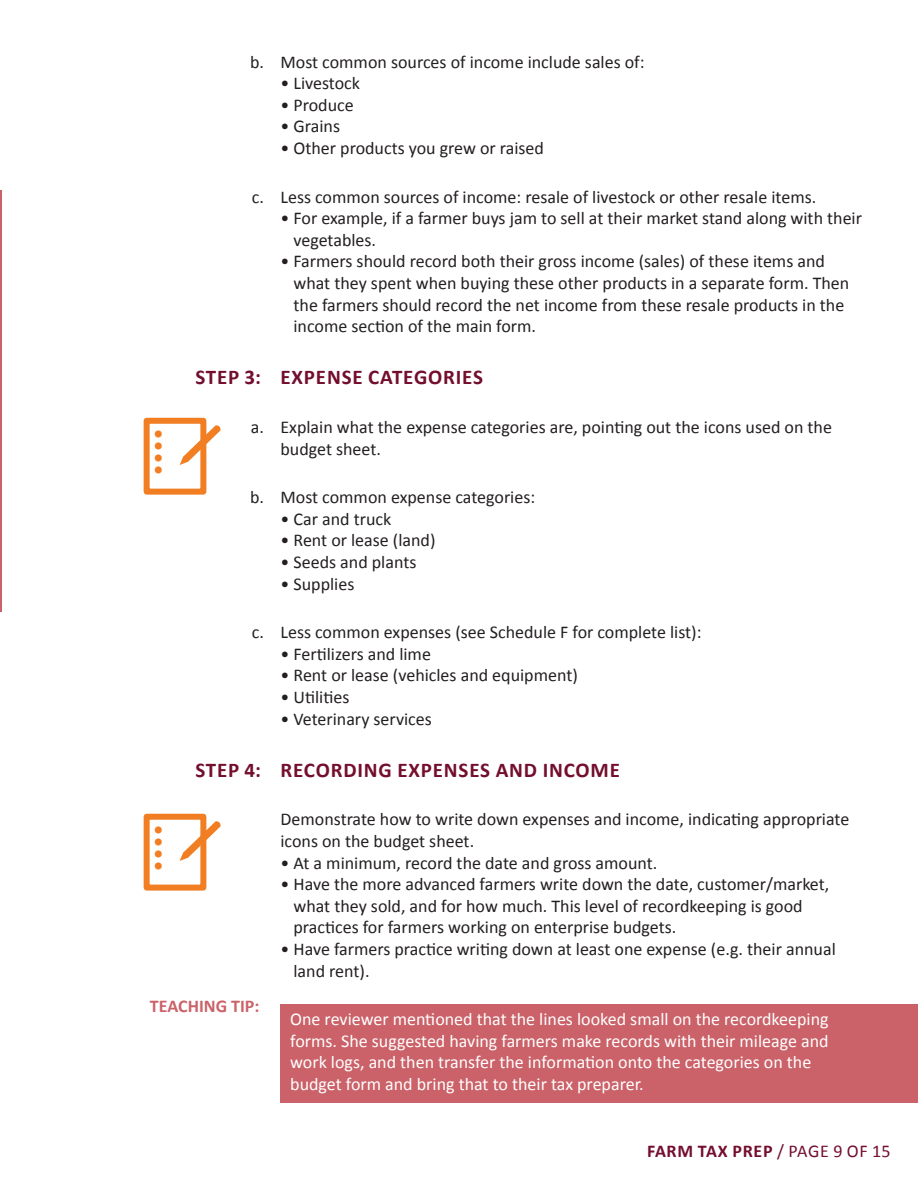
<style>
.page{position:relative;width:918px;height:1188px;background:#fff}
.page>*{position:absolute;margin:0;border:0;box-sizing:border-box;transform-origin:0 0}
.t1{font:22.5px "Calibri";color:#f17e22}
.STEPS{font:700 21px "Calibri";letter-spacing:.04em;color:#730e2e}
.indented_no_space_be{font:18px/21.6px "Calibri";color:#231f20}
.hanging_indented_cop{font:18px/21.6px "Calibri";color:#231f20}
.hanging_indented_cop-2{font:18px/21.6px "Calibri";color:#fff}
.hanging_indented_cop-3{font:700 18px "Calibri";letter-spacing:.04em;color:#730e2e}
.hanging_indented_cop-4{font:700 18px "Calibri";color:#cb6269}
.s1{font-weight:400}
</style>
<div class="page">
<div style="left:281px;top:1004px;width:637px;height:98px;background:#cb6269"></div>
<hr style="left:0;top:190px;width:1px;height:421px;background:#cb6269">
<div style="left:144px;top:418px;width:62px;height:77px;border:6px solid #f17e22"></div>
<svg style="left:180px;top:425px;width:41px;height:40px"></svg>
<div style="left:144px;top:814px;width:62px;height:77px;border:6px solid #f17e22"></div>
<svg style="left:180px;top:821px;width:41px;height:40px"></svg>
<p class="hanging_indented_cop" style="left:250px;top:51px;width:396px">b. Most common sources of income include sales of:</p>
<p class="indented_no_space_be" style="left:281px;top:72px;width:81px">• Livestock</p>
<p class="indented_no_space_be" style="left:281px;top:94px;width:75px">• Produce</p>
<p class="indented_no_space_be" style="left:281px;top:116px;width:61px">• Grains</p>
<p class="indented_no_space_be" style="left:281px;top:137px;width:265px">• Other products you grew or raised</p>
<p class="hanging_indented_cop" style="left:252px;top:186px;width:566px">c. Less common sources of income: resale of livestock or other resale items.</p>
<p class="indented_no_space_be" style="left:294px;top:207px;width:570px;text-indent:-13px">• For example, if a farmer buys jam to sell at their market stand along with their vegetables.</p>
<p class="indented_no_space_be" style="left:294px;top:251px;width:557px;text-indent:-13px">• Farmers should record both their gross income (sales) of these items and what they spent when buying these other products in a separate form. Then the farmers should record the net income from these resale products in the income section of the main form.</p>
<p class="STEPS" style="left:195px;top:364px;width:289px">STEP 3: EXPENSE CATEGORIES</p>
<p class="hanging_indented_cop" style="left:280px;top:416px;width:553px;text-indent:-30px">a. Explain what the expense categories are, pointing out the icons used on the budget sheet.</p>
<p class="hanging_indented_cop" style="left:250px;top:486px;width:287px">b. Most common expense categories:</p>
<p class="indented_no_space_be" style="left:281px;top:508px;width:112px">• Car and truck</p>
<p class="indented_no_space_be" style="left:281px;top:530px;width:157px">• Rent or lease (land)</p>
<p class="indented_no_space_be" style="left:281px;top:551px;width:137px">• Seeds and plants</p>
<p class="indented_no_space_be" style="left:281px;top:573px;width:75px">• Supplies</p>
<p class="hanging_indented_cop" style="left:252px;top:621px;width:451px">c. Less common expenses (see Schedule F for complete list):</p>
<p class="indented_no_space_be" style="left:281px;top:643px;width:152px">• Fertilizers and lime</p>
<p class="indented_no_space_be" style="left:281px;top:665px;width:299px">• Rent or lease (vehicles and equipment)</p>
<p class="indented_no_space_be" style="left:281px;top:686px;width:70px">• Utilities</p>
<p class="indented_no_space_be" style="left:281px;top:708px;width:153px">• Veterinary services</p>
<p class="STEPS" style="left:195px;top:756px;width:426px">STEP 4: RECORDING EXPENSES AND INCOME</p>
<p class="hanging_indented_cop" style="left:280px;top:809px;width:570px">Demonstrate how to write down expenses and income, indicating appropriate icons on the budget sheet.</p>
<p class="indented_no_space_be" style="left:281px;top:852px;width:378px">• At a minimum, record the date and gross amount.</p>
<p class="indented_no_space_be" style="left:294px;top:873px;width:537px;text-indent:-13px">• Have the more advanced farmers write down the date, customer/market, what they sold, and for how much. This level of recordkeeping is good practices for farmers working on enterprise budgets.</p>
<p class="indented_no_space_be" style="left:294px;top:938px;width:544px;text-indent:-13px">• Have farmers practice writing down at least one expense (e.g. their annual land rent).</p>
<p class="hanging_indented_cop-4" style="left:150px;top:994px;width:111px">TEACHING TIP:</p>
<p class="hanging_indented_cop-2" style="left:290px;top:1008px;width:540px">One reviewer mentioned that the lines looked small on the recordkeeping forms. She suggested having farmers make records with their mileage and work logs, and then transfer the information onto the categories on the budget form and bring that to their tax preparer.</p>
<p class="t1" style="left:153px;top:419px;width:13px">•</p>
<p class="t1" style="left:153px;top:431px;width:13px">•</p>
<p class="t1" style="left:153px;top:443px;width:13px">•</p>
<p class="t1" style="left:153px;top:455px;width:13px">•</p>
<p class="t1" style="left:153px;top:815px;width:13px">•</p>
<p class="t1" style="left:153px;top:827px;width:13px">•</p>
<p class="t1" style="left:153px;top:839px;width:13px">•</p>
<p class="t1" style="left:153px;top:851px;width:13px">•</p>
<p class="hanging_indented_cop-3" style="left:647px;top:1139px;width:245px">FARM TAX PREP <span class="s1">/ PAGE 9 OF 15</span></p>
</div>
